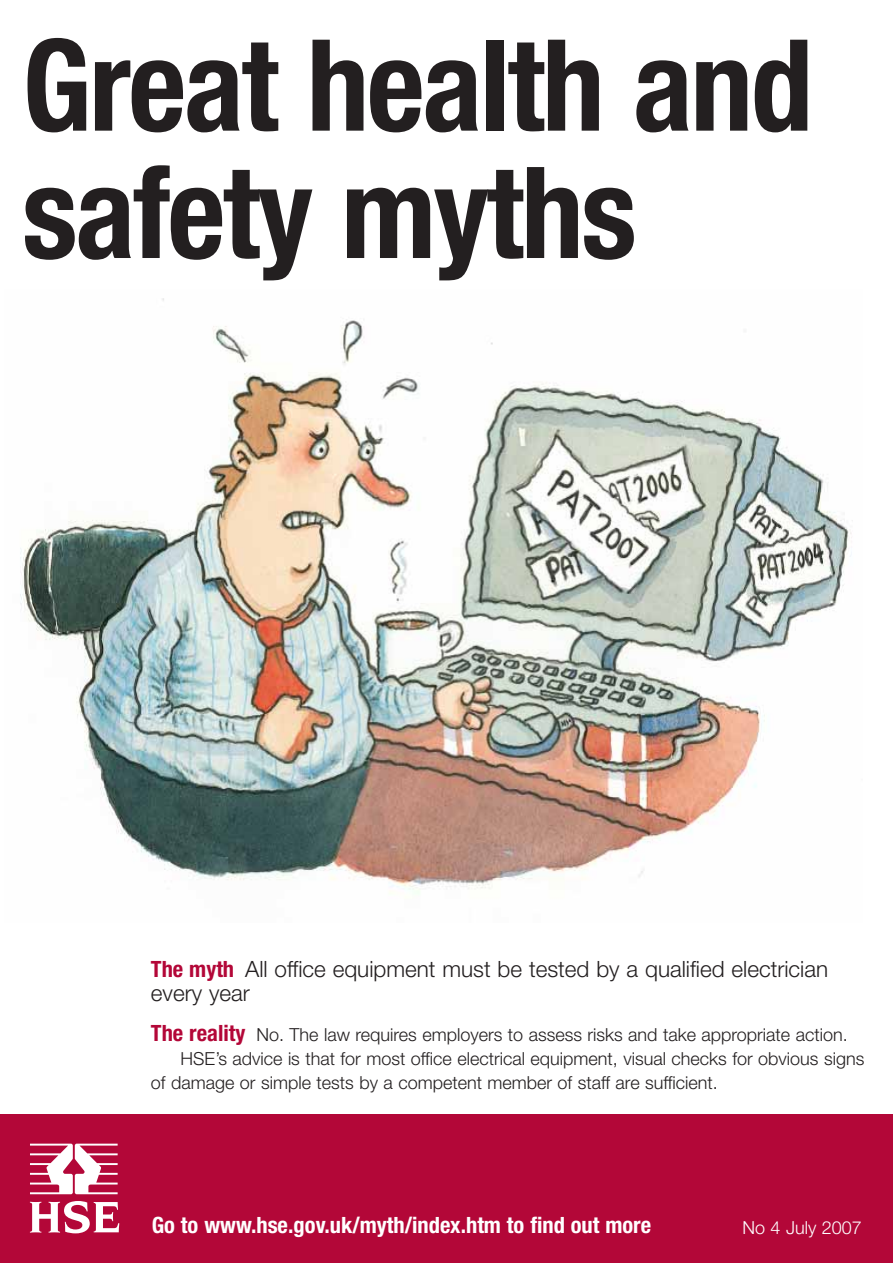
<style>
.page{position:relative;width:893px;height:1263px;background:#fff}
.page>*{position:absolute;margin:0;border:0;box-sizing:border-box;transform-origin:0 0}
.t1{font:700 condensed 127.35px/127.4px "Helvetica Neue";letter-spacing:-.02em;color:#231f20}
.t2{font:300 22.5px/24px "Helvetica Neue";color:#231f20}
.t3{font:700 condensed 22.5px "Helvetica Neue";color:#fff}
.t4{font:300 18px "Helvetica Neue CE";color:#231f20}
.t5{font:300 18px "Helvetica Neue";color:#fff}
.s1{font-weight:700;font-stretch:condensed;color:#b30738}
.s2{font-family:"Helvetica Neue";font-weight:700;font-stretch:condensed;font-size:22.5px;color:#b30738}
</style>
<div class="page">
<img style="left:20px;top:298px;width:833px;height:596px">
<div style="left:0;top:1114px;width:892px;height:149px;background:#b30738"></div>
<svg style="left:30px;top:1144px;width:88px;height:50px"></svg>
<svg style="left:30px;top:1201px;width:89px;height:32px"></svg>
<h1 class="t1" style="left:22px;top:33px;width:792px">Great health and safety myths</h1>
<p class="t2" style="left:151px;top:959px;width:678px"><span class="s1">The myth</span> All office equipment must be tested by a qualified electrician every year</p>
<p class="t4" style="left:151px;top:1028px;width:698px"><span class="s2">The reality</span> No. The law requires employers to assess risks and take appropriate action.</p>
<p class="t4" style="left:181px;top:1052px;width:685px">HSE’s advice is that for most office electrical equipment, visual checks for obvious signs</p>
<p class="t4" style="left:151px;top:1076px;width:568px">of damage or simple tests by a competent member of staff are sufficient.</p>
<p class="t3" style="left:152px;top:1217px;width:501px">Go to www.hse.gov.uk/myth/index.htm to find out more</p>
<p class="t5" style="left:742px;top:1222px;width:121px">No 4 July 2007</p>
</div>
